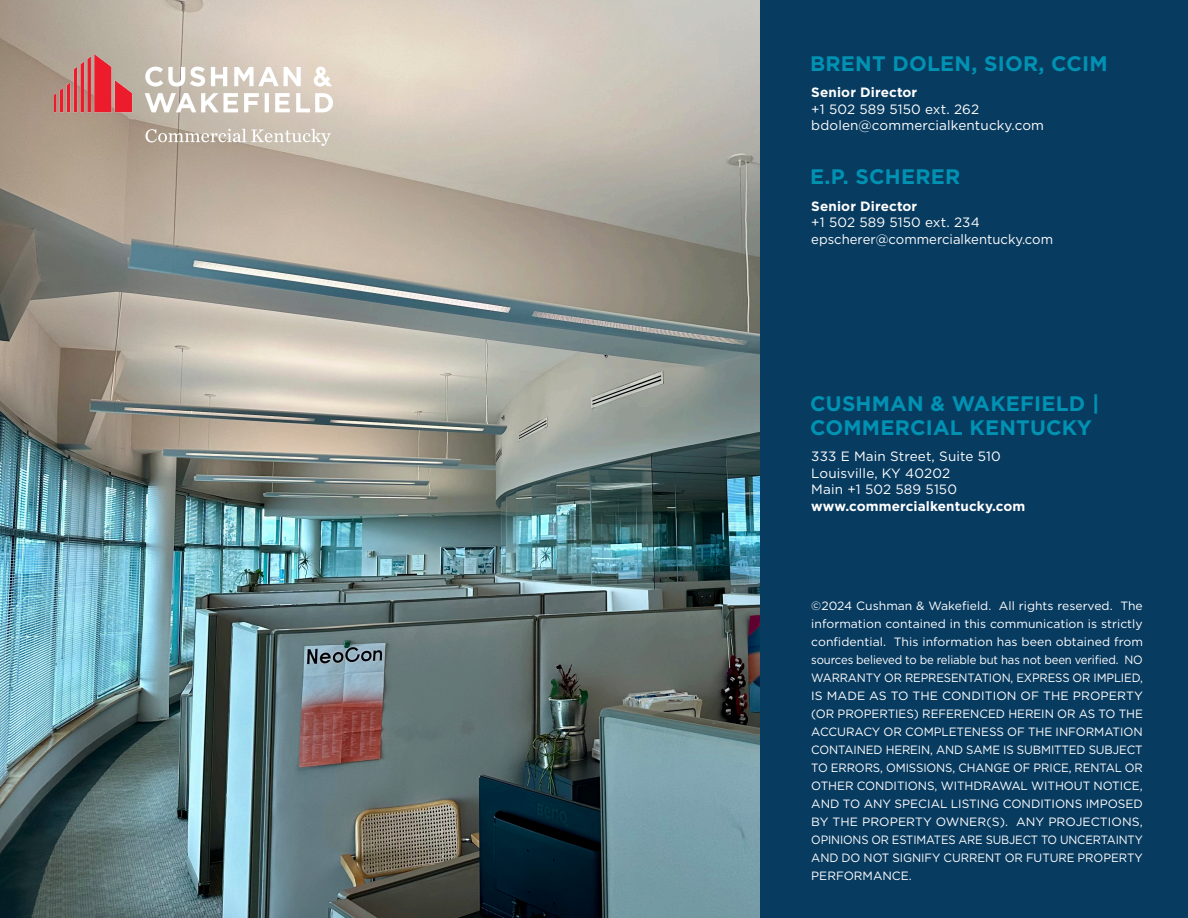
<style>
.page{position:relative;width:1188px;height:918px;background:#fff}
.page>*{position:absolute;margin:0;border:0;box-sizing:border-box;transform-origin:0 0}
.t1{font:700 21px "Gotham";letter-spacing:.01em;color:#0092b3}
.Contact_Info_-_standard{font:13.5px "Gotham";letter-spacing:.01em;color:#fff}
.Contact_Info_-_standard-2{font:700 13.5px "Gotham";letter-spacing:.01em;color:#fff}
.Paragraph_Style{font:12px/18px "Gotham";letter-spacing:-.005em;color:#fff;text-align:justify}
</style>
<div class="page">
<img style="left:0;top:0;width:760px;height:918px">
<div style="left:760px;top:0;width:428px;height:918px;background:#083b60"></div>
<img style="left:54px;top:54px;width:278px;height:92px">
<p class="t1" style="left:810px;top:49px;width:299px">BRENT DOLEN, SIOR, CCIM</p>
<p class="Contact_Info_-_standard-2" style="left:811px;top:83px;width:108px">Senior Director</p>
<p class="Contact_Info_-_standard" style="left:811px;top:100px;width:169px">+1 502 589 5150 ext. 262</p>
<p class="Contact_Info_-_standard" style="left:811px;top:117px;width:234px">bdolen@commercialkentucky.com</p>
<p class="t1" style="left:810px;top:163px;width:152px">E.P. SCHERER</p>
<p class="Contact_Info_-_standard-2" style="left:811px;top:197px;width:108px">Senior Director</p>
<p class="Contact_Info_-_standard" style="left:811px;top:214px;width:170px">+1 502 589 5150 ext. 234</p>
<p class="Contact_Info_-_standard" style="left:811px;top:230px;width:243px">epscherer@commercialkentucky.com</p>
<p class="t1" style="left:810px;top:390px;width:291px">CUSHMAN &amp; WAKEFIELD |</p>
<p class="t1" style="left:810px;top:414px;width:283px">COMMERCIAL KENTUCKY</p>
<p class="Contact_Info_-_standard" style="left:811px;top:448px;width:191px">333 E Main Street, Suite 510</p>
<p class="Contact_Info_-_standard" style="left:811px;top:464px;width:140px">Louisville, KY 40202</p>
<p class="Contact_Info_-_standard" style="left:811px;top:481px;width:147px">Main +1 502 589 5150</p>
<p class="Contact_Info_-_standard-2" style="left:811px;top:497px;width:216px">www.commercialkentucky.com</p>
<p class="Paragraph_Style" style="left:811px;top:596px;width:333px">©2024 Cushman &amp; Wakefield. All rights reserved. The information contained in this communication is strictly confidential. This information has been obtained from sources believed to be reliable but has not been verified. NO WARRANTY OR REPRESENTATION, EXPRESS OR IMPLIED, IS MADE AS TO THE CONDITION OF THE PROPERTY (OR PROPERTIES) REFERENCED HEREIN OR AS TO THE ACCURACY OR COMPLETENESS OF THE INFORMATION CONTAINED HEREIN, AND SAME IS SUBMITTED SUBJECT TO ERRORS, OMISSIONS, CHANGE OF PRICE, RENTAL OR OTHER CONDITIONS, WITHDRAWAL WITHOUT NOTICE, AND TO ANY SPECIAL LISTING CONDITIONS IMPOSED BY THE PROPERTY OWNER(S). ANY PROJECTIONS, OPINIONS OR ESTIMATES ARE SUBJECT TO UNCERTAINTY AND DO NOT SIGNIFY CURRENT OR FUTURE PROPERTY PERFORMANCE.</p>
</div>
